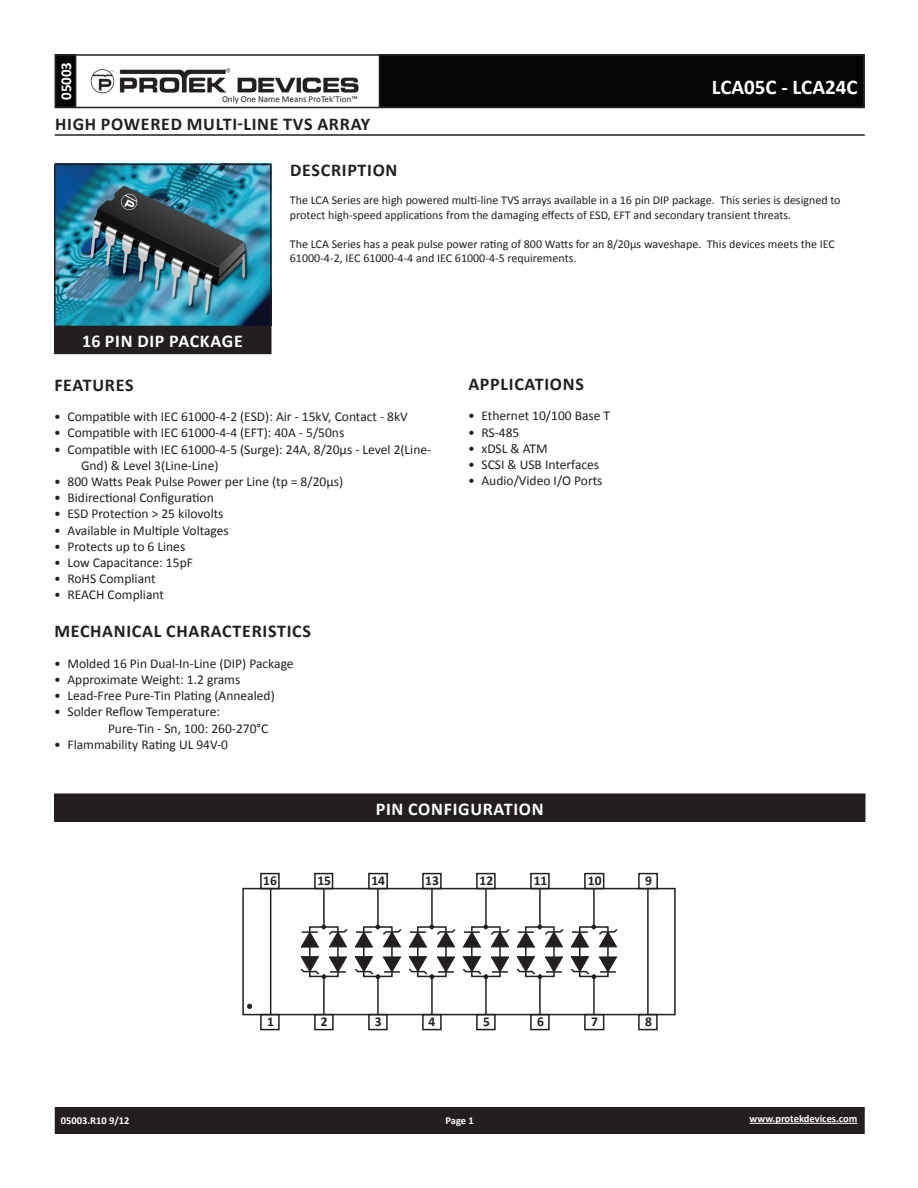
<style>
.page{position:relative;width:918px;height:1188px;background:#fff}
.page>*{position:absolute;margin:0;border:0;box-sizing:border-box;transform-origin:0 0}
.t1{font:700 21px "Calibri";color:#fff}
.t2{font:700 18px "Calibri";letter-spacing:.04em;color:#231f20}
.t3{font:700 18px "Calibri";letter-spacing:.04em;color:#fff}
.t4{font:700 15px "Calibri";color:#fff}
.t5{font:13.5px/16.2px "Calibri";color:#231f20}
.t6{font:700 13.5px "Calibri";color:#231f20}
.t7{font:12px/14.4px "Calibri";color:#231f20}
.t8{font:700 10.5px "Calibri";color:#fff}
.t9{font:9px "Calibri";color:#231f20}
</style>
<div class="page">
<div style="left:56px;top:1108px;width:808px;height:25px;background:#231f20"></div>
<div style="left:55px;top:1107px;width:810px;height:27px;border:2px solid #231f20"></div>
<div style="left:56px;top:55px;width:20px;height:52px;background:#040503"></div>
<div style="left:55px;top:54px;width:21px;height:54px;border:2px solid #231f20"></div>
<div style="left:380px;top:55px;width:484px;height:52px;background:#040503"></div>
<div style="left:55px;top:54px;width:810px;height:54px;border:2px solid #231f20"></div>
<img style="left:90px;top:68px;width:269px;height:26px">
<hr style="left:750px;top:1123px;width:107px;height:1px;background:#fff">
<hr style="left:55px;top:134px;width:810px;height:2px;background:#231f20">
<div style="left:55px;top:794px;width:810px;height:27px;background:#231f20"></div>
<hr style="left:54px;top:794px;width:812px;height:1px;background:#231f20">
<hr style="left:54px;top:795px;width:2px;height:25px;background:#231f20">
<hr style="left:864px;top:795px;width:2px;height:25px;background:#231f20">
<hr style="left:54px;top:820px;width:812px;height:2px;background:#231f20">
<img style="left:56px;top:165px;width:214px;height:161px">
<div style="left:55px;top:326px;width:216px;height:27px;background:#231f20"></div>
<hr style="left:54px;top:164px;width:218px;height:1px;background:#231f20">
<hr style="left:54px;top:165px;width:2px;height:161px;background:#231f20">
<hr style="left:270px;top:165px;width:2px;height:161px;background:#231f20">
<hr style="left:54px;top:326px;width:218px;height:1px;background:#231f20">
<hr style="left:54px;top:327px;width:2px;height:26px;background:#231f20">
<hr style="left:270px;top:327px;width:2px;height:26px;background:#231f20">
<hr style="left:54px;top:353px;width:218px;height:1px;background:#231f20">
<svg style="left:247px;top:1004px;width:5px;height:5px"></svg>
<div style="left:242px;top:888px;width:434px;height:127px;border:2px solid #231f20"></div>
<div style="left:260px;top:1014px;width:20px;height:16px;border:2px solid #231f20"></div>
<div style="left:314px;top:1014px;width:20px;height:16px;border:2px solid #231f20"></div>
<div style="left:368px;top:1014px;width:20px;height:16px;border:2px solid #231f20"></div>
<div style="left:422px;top:1014px;width:20px;height:16px;border:2px solid #231f20"></div>
<div style="left:476px;top:1014px;width:20px;height:16px;border:2px solid #231f20"></div>
<div style="left:530px;top:1014px;width:20px;height:16px;border:2px solid #231f20"></div>
<div style="left:584px;top:1014px;width:20px;height:16px;border:2px solid #231f20"></div>
<div style="left:638px;top:1014px;width:20px;height:16px;border:2px solid #231f20"></div>
<div style="left:638px;top:873px;width:20px;height:16px;border:2px solid #231f20"></div>
<div style="left:584px;top:873px;width:20px;height:16px;border:2px solid #231f20"></div>
<div style="left:530px;top:873px;width:20px;height:16px;border:2px solid #231f20"></div>
<div style="left:476px;top:873px;width:20px;height:16px;border:2px solid #231f20"></div>
<div style="left:422px;top:873px;width:20px;height:16px;border:2px solid #231f20"></div>
<div style="left:368px;top:873px;width:20px;height:16px;border:2px solid #231f20"></div>
<div style="left:314px;top:873px;width:19px;height:16px;border:2px solid #231f20"></div>
<div style="left:260px;top:873px;width:20px;height:16px;border:2px solid #231f20"></div>
<hr style="left:647px;top:889px;width:2px;height:126px;background:#231f20">
<hr style="left:377px;top:889px;width:2px;height:40px;background:#231f20">
<hr style="left:377px;top:974px;width:2px;height:40px;background:#231f20">
<hr style="left:431px;top:889px;width:2px;height:40px;background:#231f20">
<hr style="left:431px;top:974px;width:2px;height:41px;background:#231f20">
<hr style="left:485px;top:889px;width:2px;height:40px;background:#231f20">
<hr style="left:485px;top:974px;width:2px;height:40px;background:#231f20">
<hr style="left:539px;top:889px;width:2px;height:40px;background:#231f20">
<hr style="left:539px;top:974px;width:2px;height:40px;background:#231f20">
<hr style="left:593px;top:889px;width:2px;height:40px;background:#231f20">
<hr style="left:593px;top:974px;width:2px;height:40px;background:#231f20">
<hr style="left:323px;top:889px;width:2px;height:40px;background:#231f20">
<hr style="left:323px;top:974px;width:2px;height:40px;background:#231f20">
<div style="left:309px;top:926px;width:30px;height:51px;border:2px solid #231f20"></div>
<svg style="left:300px;top:956px;width:47px;height:23px"></svg>
<div style="left:363px;top:926px;width:30px;height:51px;border:2px solid #231f20"></div>
<svg style="left:354px;top:956px;width:47px;height:23px"></svg>
<div style="left:417px;top:926px;width:30px;height:51px;border:2px solid #231f20"></div>
<div style="left:471px;top:926px;width:30px;height:51px;border:2px solid #231f20"></div>
<div style="left:525px;top:926px;width:30px;height:51px;border:2px solid #231f20"></div>
<svg style="left:408px;top:956px;width:155px;height:23px"></svg>
<div style="left:579px;top:926px;width:30px;height:51px;border:2px solid #231f20"></div>
<svg style="left:300px;top:925px;width:318px;height:23px"></svg>
<svg style="left:570px;top:956px;width:47px;height:23px"></svg>
<hr style="left:270px;top:888px;width:1px;height:126px;background:#231f20">
<p class="t4" style="left:56px;top:100px;width:40px;rotate:-90deg">05003</p>
<p class="t9" style="left:222px;top:93px;width:137px">Only One Name Means ProTek’Tion™</p>
<h1 class="t1" style="left:712px;top:74px;width:147px">LCA05C - LCA24C</h1>
<h2 class="t2" style="left:55px;top:112px;width:275px">HIGH POWERED MULTI-LINE TVS ARRA</h2>
<h2 class="t2" style="left:361px;top:112px;width:11px">Y</h2>
<h2 class="t2" style="left:290px;top:158px;width:109px">DESCRIPTION</h2>
<p class="t7" style="left:290px;top:193px;width:552px">The LCA Series are high powered multi-line TVS arrays available in a 16 pin DIP package. This series is designed to protect high-speed applications from the damaging effects of ESD, EFT and secondary transient threats.</p>
<p class="t7" style="left:290px;top:236px;width:547px">The LCA Series has a peak pulse power rating of 800 Watts for an 8/20µs waveshape. This devices meets the IEC<br>61000-4-2, IEC 61000-4-4 and IEC 61000-4-5 requirements.</p>
<h2 class="t3" style="left:82px;top:329px;width:162px">16 PIN DIP PACKAGE</h2>
<h2 class="t2" style="left:54px;top:373px;width:81px">FEATURES</h2>
<p class="t5" style="left:54px;top:409px;width:355px">• Compatible with IEC 61000-4-2 (ESD): Air - 15kV, Contact - 8kV</p>
<p class="t5" style="left:54px;top:425px;width:292px">• Compatible with IEC 61000-4-4 (EFT): 40A - 5/50ns</p>
<p class="t5" style="left:81px;top:441px;width:352px;text-indent:-27px">• Compatible with IEC 61000-4-5 (Surge): 24A, 8/20µs - Level 2(Line-<br>Gnd) &amp; Level 3(Line-Line)</p>
<p class="t5" style="left:54px;top:473px;width:291px">• 800 Watts Peak Pulse Power per Line (tp = 8/20µs)</p>
<p class="t5" style="left:54px;top:490px;width:161px">• Bidirectional Configuration</p>
<p class="t5" style="left:54px;top:506px;width:171px">• ESD Protection &gt; 25 kilovolts</p>
<p class="t5" style="left:54px;top:522px;width:176px">• Available in Multiple Voltages</p>
<p class="t5" style="left:54px;top:538px;width:133px">• Protects up to 6 Lines</p>
<p class="t5" style="left:54px;top:554px;width:140px">• Low Capacitance: 15pF</p>
<p class="t5" style="left:54px;top:571px;width:103px">• RoHS Compliant</p>
<p class="t5" style="left:54px;top:587px;width:111px">• REACH Compliant</p>
<h2 class="t2" style="left:54px;top:620px;width:38px">MECHA</h2>
<h2 class="t2" style="left:114px;top:620px;width:29px">NICAL</h2>
<h2 class="t2" style="left:166px;top:620px;width:12px">CHARAC</h2>
<h2 class="t2" style="left:233px;top:620px;width:80px">TERISTICS</h2>
<p class="t5" style="left:54px;top:655px;width:241px">• Molded 16 Pin Dual-In-Line (DIP) Package</p>
<p class="t5" style="left:54px;top:671px;width:188px">• Approximate Weight: 1.2 grams</p>
<p class="t5" style="left:54px;top:688px;width:222px">• Lead-Free Pure-Tin Plating (Annealed)</p>
<p class="t5" style="left:108px;top:704px;width:162px;text-indent:-54px">• Solder Reflow Temperature:<br>Pure-Tin - Sn, 100: 260-270°C</p>
<p class="t5" style="left:54px;top:736px;width:176px">• Flammability Rating UL 94V-0</p>
<h2 class="t2" style="left:468px;top:372px;width:11px">APPL</h2>
<h2 class="t2" style="left:509px;top:372px;width:77px">ICATIONS</h2>
<p class="t5" style="left:468px;top:408px;width:144px">• Ethernet 10/100 Base T</p>
<p class="t5" style="left:468px;top:424px;width:53px">• RS-485</p>
<p class="t5" style="left:468px;top:440px;width:81px">• xDSL &amp; ATM</p>
<p class="t5" style="left:468px;top:457px;width:133px">• SCSI &amp; USB Interfaces</p>
<p class="t5" style="left:468px;top:473px;width:136px">• Audio/Video I/O Ports</p>
<p class="t6" style="left:263px;top:872px;width:15px">16</p>
<h2 class="t3" style="left:376px;top:797px;width:139px">PIN CON FIGU RATION</h2>
<p class="t6" style="left:317px;top:872px;width:15px">15</p>
<p class="t6" style="left:371px;top:872px;width:15px">14</p>
<p class="t6" style="left:425px;top:872px;width:15px">13</p>
<p class="t6" style="left:480px;top:872px;width:15px">12</p>
<p class="t6" style="left:534px;top:872px;width:15px">11</p>
<p class="t6" style="left:588px;top:872px;width:15px">10</p>
<p class="t6" style="left:645px;top:872px;width:8px">9</p>
<p class="t6" style="left:267px;top:1013px;width:8px">1</p>
<p class="t6" style="left:321px;top:1013px;width:8px">2</p>
<p class="t6" style="left:429px;top:1013px;width:8px">4</p>
<p class="t6" style="left:483px;top:1013px;width:8px">5</p>
<p class="t6" style="left:375px;top:1013px;width:8px">3</p>
<p class="t6" style="left:537px;top:1013px;width:8px">6</p>
<p class="t6" style="left:591px;top:1013px;width:8px">7</p>
<p class="t6" style="left:645px;top:1013px;width:8px">8</p>
<p class="t8" style="left:61px;top:1114px;width:70px">05003.R10 9/12</p>
<p class="t8" style="left:446px;top:1114px;width:30px">PAGE 1</p>
<p class="t8" style="left:750px;top:1112px;width:109px">WWW.PROTEKDEVICES.COM</p>
</div>
